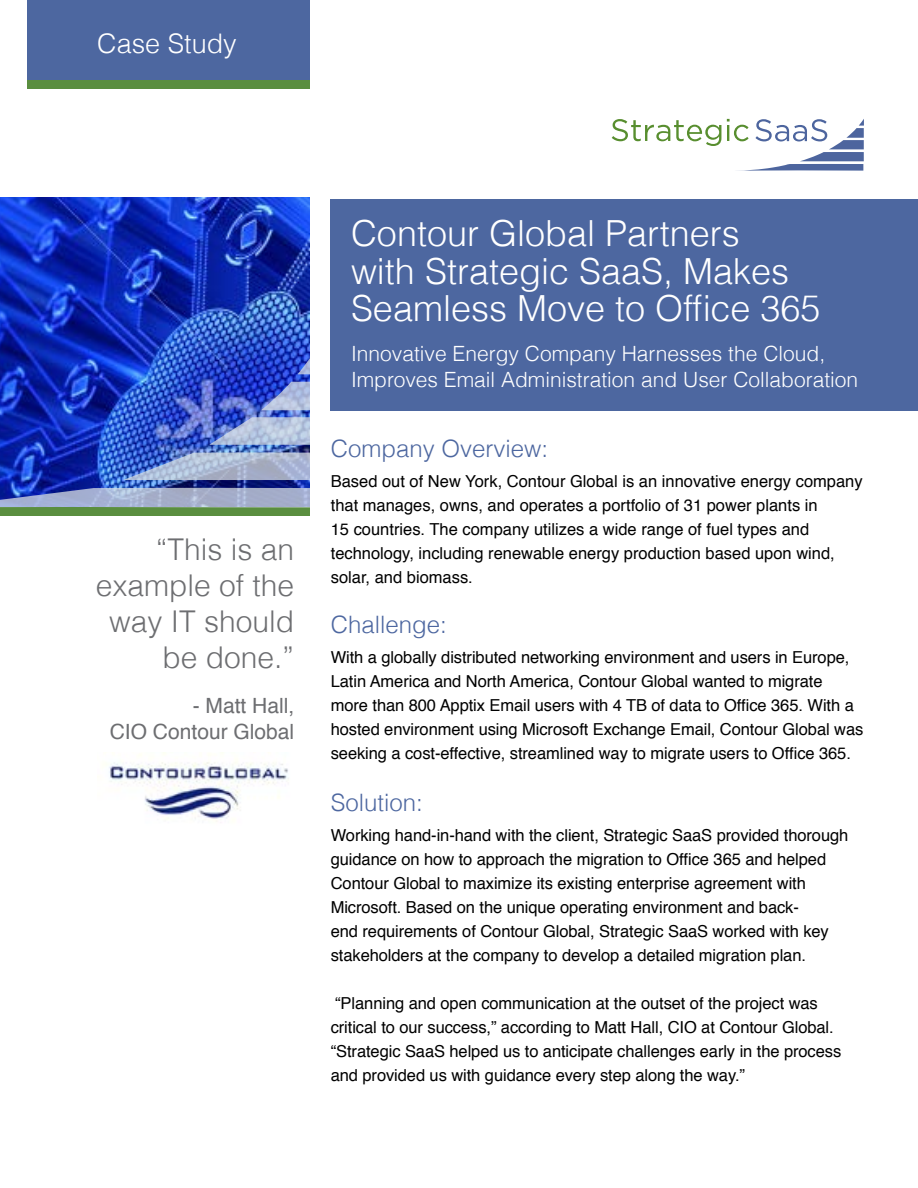
<style>
.page{position:relative;width:918px;height:1188px;background:#fff}
.page>*{position:absolute;margin:0;border:0;box-sizing:border-box;transform-origin:0 0}
.t1{font:300 36px/37.5px "Helvetica";color:#fff}
.t2{font:300 30px/36px "Helvetica";color:#6d6e71;text-align:right}
.t3{font:300 27px "Helvetica";color:#fff}
.t4{font:300 24px "Helvetica";color:#4d67a0}
.t5{font:300 21px/25.2px "Helvetica";color:#fff}
.t6{font:21px/25.2px "Helvetica";color:#6d6e71;text-align:right}
.t7{font:16.5px/24px "Helvetica";letter-spacing:-.005em;color:#000}
</style>
<div class="page">
<div style="left:331px;top:199px;width:587px;height:211px;background:#4d67a0"></div>
<div style="left:27px;top:0;width:283px;height:80px;background:#4d67a0"></div>
<div style="left:27px;top:80px;width:283px;height:8px;background:#5a8e3f"></div>
<img style="left:0;top:197px;width:310px;height:291px">
<svg style="left:612px;top:119px;width:109px;height:27px"></svg>
<svg style="left:727px;top:119px;width:137px;height:52px"></svg>
<div style="left:0;top:508px;width:310px;height:8px;background:#5a8e3f"></div>
<svg style="left:0;top:488px;width:310px;height:20px"></svg>
<svg style="left:123px;top:452px;width:187px;height:28px"></svg>
<svg style="left:209px;top:417px;width:101px;height:28px"></svg>
<svg style="left:261px;top:382px;width:49px;height:28px"></svg>
<svg style="left:298px;top:354px;width:12px;height:20px"></svg>
<img style="left:109px;top:753px;width:180px;height:69px">
<h3 class="t3" style="left:97px;top:21px;width:141px">Case Study</h3>
<h2 class="t2" style="left:96px;top:530px;width:200px">“This is an example of the way IT should be done.”</h2>
<p class="t6" style="left:110px;top:694px;width:186px">- Matt Hall,<br>CIO Contour Global</p>
<h1 class="t1" style="left:351px;top:213px;width:471px">Contour Global Partners<br>with Strategic SaaS, Makes<br>Seamless Move to Office 365</h1>
<p class="t5" style="left:351px;top:340px;width:509px">Innovative Energy Company Harnesses the Cloud,<br>Improves Email Administration and User Collaboration</p>
<h3 class="t4" style="left:331px;top:430px;width:219px">Company Overview:</h3>
<p class="t7" style="left:331px;top:470px;width:533px">Based out of New York, Contour Global is an innovative energy company that manages, owns, and operates a portfolio of 31 power plants in<br>15 countries. The company utilizes a wide range of fuel types and technology, including renewable energy production based upon wind, solar, and biomass.</p>
<h3 class="t4" style="left:331px;top:605px;width:118px">Challenge:</h3>
<p class="t7" style="left:331px;top:645px;width:534px">With a globally distributed networking environment and users in Europe, Latin America and North America, Contour Global wanted to migrate more than 800 Apptix Email users with 4 TB of data to Office 365. With a hosted environment using Microsoft Exchange Email, Contour Global was seeking a cost-effective, streamlined way to migrate users to Office 365.</p>
<h3 class="t4" style="left:331px;top:784px;width:94px">Solution:</h3>
<p class="t7" style="left:331px;top:824px;width:519px">Working hand-in-hand with the client, Strategic SaaS provided thorough guidance on how to approach the migration to Office 365 and helped Contour Global to maximize its existing enterprise agreement with Microsoft. Based on the unique operating environment and back-<br>end requirements of Contour Global, Strategic SaaS worked with key stakeholders at the company to develop a detailed migration plan.</p>
<p class="t7" style="left:331px;top:992px;width:512px">“Planning and open communication at the outset of the project was critical to our success,” according to Matt Hall, CIO at Contour Global. “Strategic SaaS helped us to anticipate challenges early in the process and provided us with guidance every step along the way.”</p>
</div>
